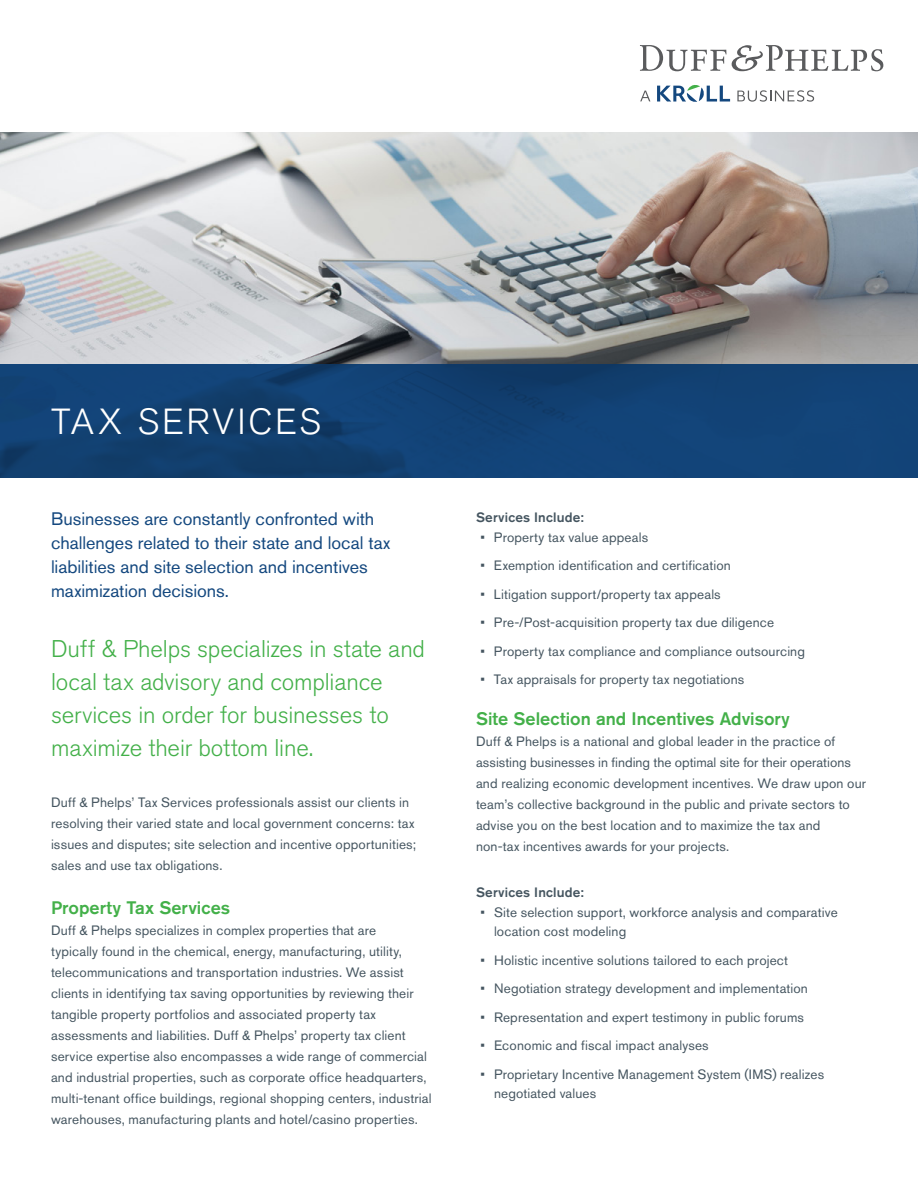
<style>
.page{position:relative;width:918px;height:1188px;background:#fff}
.page>*{position:absolute;margin:0;border:0;box-sizing:border-box;transform-origin:0 0}
.t1{font:300 36px "Akzidenz Grotesk BQ";letter-spacing:.075em;color:#fff}
.t2{font:300 24px/33px "Akzidenz Grotesk BQ";letter-spacing:-.005em;color:#43b049}
.t3{font:18px/24px "Akzidenz Grotesk BQ";color:#14487f}
.t4{font:500 18px "Akzidenz Grotesk BQ";color:#43b049}
.t5{font:13.5px/21px "Akzidenz Grotesk BQ";letter-spacing:.01em;color:#455560}
.t6{font:500 13.5px "Akzidenz Grotesk BQ";letter-spacing:.015em;color:#455560}
</style>
<div class="page">
<img style="left:0;top:133px;width:918px;height:231px">
<svg style="left:0;top:364px;width:918px;height:114px;background:#114073"></svg>
<svg style="left:640px;top:45px;width:86px;height:26px"></svg>
<svg style="left:732px;top:45px;width:151px;height:26px"></svg>
<svg style="left:657px;top:85px;width:73px;height:17px"></svg>
<svg style="left:640px;top:91px;width:10px;height:10px"></svg>
<svg style="left:737px;top:90px;width:77px;height:12px"></svg>
<h1 class="t1" style="left:51px;top:401px;width:271px">TAX SERVICES</h1>
<h3 class="t3" style="left:51px;top:507px;width:341px">Businesses are constantly confronted with challenges related to their state and local tax liabilities and site selection and incentives maximization decisions.</h3>
<h2 class="t2" style="left:51px;top:633px;width:376px">Duff &amp; Phelps specializes in state and local tax advisory and compliance services in order for businesses to maximize their bottom line.</h2>
<p class="t5" style="left:51px;top:792px;width:367px">Duff &amp; Phelps’ Tax Services professionals assist our clients in resolving their varied state and local government concerns: tax issues and disputes; site selection and incentive opportunities; sales and use tax obligations.</p>
<h3 class="t4" style="left:51px;top:896px;width:181px">Property Tax Services</h3>
<p class="t5" style="left:51px;top:919px;width:382px">Duff &amp; Phelps specializes in complex properties that are<br>typically found in the chemical, energy, manufacturing, utility, telecommunications and transportation industries. We assist clients in identifying tax saving opportunities by reviewing their tangible property portfolios and associated property tax assessments and liabilities. Duff &amp; Phelps’ property tax client service expertise also encompasses a wide range of commercial and industrial properties, such as corporate office headquarters, multi-tenant office buildings, regional shopping centers, industrial warehouses, manufacturing plants and hotel/casino properties.</p>
<p class="t6" style="left:476px;top:509px;width:109px">Services Include:</p>
<p class="t5" style="left:480px;top:526px;width:169px">• Property tax value appeals</p>
<p class="t5" style="left:480px;top:555px;width:252px">• Exemption identification and certification</p>
<p class="t5" style="left:480px;top:583px;width:242px">• Litigation support/property tax appeals</p>
<p class="t5" style="left:480px;top:612px;width:295px">• Pre-/Post-acquisition property tax due diligence</p>
<p class="t5" style="left:480px;top:640px;width:326px">• Property tax compliance and compliance outsourcing</p>
<p class="t5" style="left:480px;top:669px;width:265px">• Tax appraisals for property tax negotiations</p>
<h3 class="t4" style="left:476px;top:707px;width:315px">Site Selection and Incentives Advisory</h3>
<p class="t5" style="left:476px;top:730px;width:392px">Duff &amp; Phelps is a national and global leader in the practice of assisting businesses in finding the optimal site for their operations and realizing economic development incentives. We draw upon our team’s collective background in the public and private sectors to advise you on the best location and to maximize the tax and non-tax incentives awards for your projects.</p>
<p class="t6" style="left:476px;top:884px;width:109px">Services Include:</p>
<p class="t5" style="left:494px;top:902px;width:345px;line-height:19.5px;text-indent:-14px">• Site selection support, workforce analysis and comparative location cost modeling</p>
<p class="t5" style="left:481px;top:949px;width:309px">• Holistic incentive solutions tailored to each project</p>
<p class="t5" style="left:481px;top:978px;width:329px">• Negotiation strategy development and implementation</p>
<p class="t5" style="left:481px;top:1006px;width:325px">• Representation and expert testimony in public forums</p>
<p class="t5" style="left:481px;top:1035px;width:230px">• Economic and fiscal impact analyses</p>
<p class="t5" style="left:494px;top:1064px;width:332px;line-height:19.5px;text-indent:-14px">• Proprietary Incentive Management System (IMS) realizes negotiated values</p>
</div>
